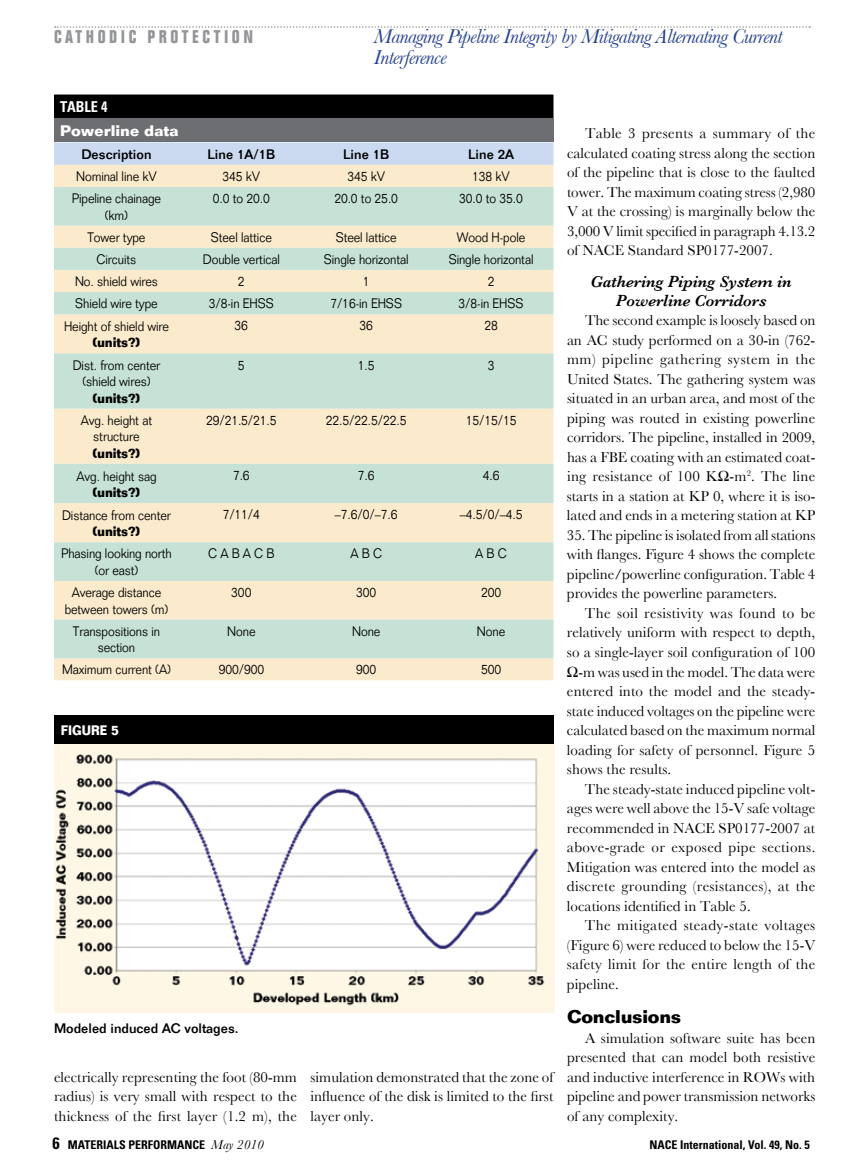
<style>
.page{position:relative;width:864px;height:1175px;background:#fff}
.page>*{position:absolute;margin:0;border:0;box-sizing:border-box;transform-origin:0 0}
.t1{font:italic 21px/21px "Baskerville";letter-spacing:-.03em;color:#25408f}
.t2{font:700 condensed 18px "Folio";letter-spacing:.2em;color:#939598}
.t3{font:700 18px "Folio";letter-spacing:-.01em;color:#000}
.t4{font:italic 600 16.5px/18.5px "Baskerville";letter-spacing:-.005em;color:#000;text-align:center}
.t5{font:15px/19.5px "Baskerville";color:#000;text-align:justify}
.t6{font:15px "Baskerville";letter-spacing:.025em;color:#000}
.t7{font:700 15px "Folio";letter-spacing:.005em;color:#fff}
.t8{font:700 condensed 15px "Univers";color:#fff;scale:.95 1}
.t9{font:300 13.5px/16.5px "Folio";letter-spacing:-.005em;color:#000;text-align:center;scale:.9 1}
.t10{font:500 13.5px "Folio";letter-spacing:.005em;color:#000}
.t11{font:700 13.5px "Folio";letter-spacing:-.005em;color:#000;scale:.9 1}
.t12{font:700 13.5px "Folio";color:#fff;scale:.85 1}
.t13{font:700 condensed 12px "Univers";color:#000}
.s1{font-size:16.5px}
.s2{font-family:"Baskerville";font-weight:400;font-style:italic;font-stretch:normal;font-size:13.5px}
</style>
<div class="page">
<img style="left:54px;top:744px;width:500px;height:268px">
<svg style="left:55px;top:26px;width:755px;height:2px"></svg>
<div style="left:54px;top:716px;width:500px;height:28px;background:#000"></div>
<div style="left:54px;top:94px;width:500px;height:24px;background:#000"></div>
<div style="left:54px;top:118px;width:500px;height:24px;background:#6d6e71"></div>
<svg style="left:54px;top:142px;width:500px;height:23px;background:#ccdaf0"></svg>
<div style="left:54px;top:165px;width:500px;height:515px;background:#fbebcc"></div>
<svg style="left:54px;top:187px;width:500px;height:471px;background:#dee6d1"></svg>
<p class="t2" style="left:54px;top:26px;width:201px">CATHODIC PROTECTION</p>
<h1 class="t1" style="left:374px;top:25px;width:410px">Managing Pipeline Integrity by Mitigating Alternating Current<br>Interference</h1>
<p class="t8" style="left:60px;top:98px;width:51px">table 4</p>
<p class="t7" style="left:60px;top:122px;width:120px">Powerline data</p>
<p class="t10" style="left:81px;top:146px;width:72px">Description</p>
<p class="t10" style="left:207px;top:146px;width:69px">Line 1A/1B</p>
<p class="t10" style="left:343px;top:146px;width:48px">Line 1B</p>
<p class="t10" style="left:468px;top:146px;width:48px">Line 2A</p>
<p class="t9" style="left:76px;top:168px;width:91px">Nominal line kV</p>
<p class="t9" style="left:223px;top:168px;width:43px">345 kV</p>
<p class="t9" style="left:347px;top:168px;width:43px">345 kV</p>
<p class="t9" style="left:472px;top:168px;width:43px">138 kV</p>
<p class="t9" style="left:72px;top:190px;width:101px">Pipeline chainage (km)</p>
<p class="t9" style="left:213px;top:190px;width:65px">0.0 to 20.0</p>
<p class="t9" style="left:334px;top:190px;width:72px">20.0 to 25.0</p>
<p class="t9" style="left:459px;top:190px;width:72px">30.0 to 35.0</p>
<p class="t9" style="left:87px;top:229px;width:66px">Tower type</p>
<p class="t9" style="left:211px;top:229px;width:69px">Steel lattice</p>
<p class="t9" style="left:336px;top:229px;width:69px">Steel lattice</p>
<p class="t9" style="left:457px;top:229px;width:78px">Wood H-pole</p>
<p class="t9" style="left:97px;top:251px;width:46px">Circuits</p>
<p class="t9" style="left:203px;top:251px;width:87px">Double vertical</p>
<p class="t9" style="left:324px;top:251px;width:96px">Single horizontal</p>
<p class="t9" style="left:449px;top:251px;width:96px">Single horizontal</p>
<p class="t9" style="left:75px;top:273px;width:94px">No. shield wires</p>
<p class="t9" style="left:238px;top:273px;width:9px">2</p>
<p class="t9" style="left:363px;top:273px;width:9px">1</p>
<p class="t9" style="left:488px;top:273px;width:9px">2</p>
<p class="t9" style="left:75px;top:295px;width:93px">Shield wire type</p>
<p class="t9" style="left:209px;top:295px;width:74px">3/8-in EHSS</p>
<p class="t9" style="left:330px;top:295px;width:81px">7/16-in EHSS</p>
<p class="t9" style="left:459px;top:295px;width:74px">3/8-in EHSS</p>
<p class="t9" style="left:64px;top:318px;width:118px">Height of shield wire</p>
<p class="t11" style="left:93px;top:334px;width:55px">(units?)</p>
<p class="t9" style="left:235px;top:317px;width:16px">36</p>
<p class="t9" style="left:360px;top:317px;width:16px">36</p>
<p class="t9" style="left:484px;top:317px;width:16px">28</p>
<p class="t9" style="left:73px;top:356px;width:99px">Dist. from center (shield wires)</p>
<p class="t11" style="left:93px;top:389px;width:55px">(units?)</p>
<p class="t9" style="left:238px;top:356px;width:9px">5</p>
<p class="t9" style="left:358px;top:356px;width:20px">1.5</p>
<p class="t9" style="left:488px;top:356px;width:9px">3</p>
<p class="t9" style="left:81px;top:412px;width:81px">Avg. height at structure</p>
<p class="t11" style="left:93px;top:444px;width:55px">(units?)</p>
<p class="t9" style="left:206px;top:412px;width:80px">29/21.5/21.5</p>
<p class="t9" style="left:326px;top:412px;width:91px">22.5/22.5/22.5</p>
<p class="t9" style="left:466px;top:412px;width:58px">15/15/15</p>
<p class="t9" style="left:76px;top:467px;width:90px">Avg. height sag</p>
<p class="t11" style="left:93px;top:484px;width:55px">(units?)</p>
<p class="t9" style="left:233px;top:467px;width:20px">7.6</p>
<p class="t9" style="left:358px;top:467px;width:20px">7.6</p>
<p class="t9" style="left:483px;top:467px;width:20px">4.6</p>
<p class="t9" style="left:62px;top:507px;width:122px">Distance from center</p>
<p class="t11" style="left:93px;top:523px;width:55px">(units?)</p>
<p class="t9" style="left:223px;top:506px;width:43px">7/11/4</p>
<p class="t9" style="left:335px;top:506px;width:71px">–7.6/0/–7.6</p>
<p class="t9" style="left:460px;top:506px;width:71px">–4.5/0/–4.5</p>
<p class="t9" style="left:61px;top:545px;width:125px">Phasing looking north (or east)</p>
<p class="t9" style="left:208px;top:545px;width:75px">C A B A C B</p>
<p class="t9" style="left:350px;top:545px;width:37px">A B C</p>
<p class="t9" style="left:475px;top:545px;width:37px">A B C</p>
<p class="t9" style="left:65px;top:584px;width:117px">Average distance between towers (m)</p>
<p class="t9" style="left:231px;top:584px;width:24px">300</p>
<p class="t9" style="left:356px;top:584px;width:24px">300</p>
<p class="t9" style="left:481px;top:584px;width:24px">200</p>
<p class="t9" style="left:73px;top:622px;width:98px">Transpositions in section</p>
<p class="t9" style="left:227px;top:622px;width:33px">None</p>
<p class="t9" style="left:352px;top:622px;width:33px">None</p>
<p class="t9" style="left:477px;top:622px;width:33px">None</p>
<p class="t9" style="left:62px;top:661px;width:122px">Maximum current (A)</p>
<p class="t9" style="left:219px;top:661px;width:52px">900/900</p>
<p class="t9" style="left:356px;top:661px;width:24px">900</p>
<p class="t9" style="left:481px;top:661px;width:24px">500</p>
<p class="t12" style="left:61px;top:722px;width:70px">FIGURE 5</p>
<p class="t10" style="left:54px;top:1020px;width:186px">Modeled induced AC voltages.</p>
<p class="t5" style="left:54px;top:1066px;width:244px">electrically representing the foot (80-mm radius) is very small with respect to the thickness of the first layer (1.2 m), the</p>
<p class="t5" style="left:310px;top:1066px;width:245px">simulation demonstrated that the zone of influence of the disk is limited to the first layer only.</p>
<p class="t5" style="left:567px;top:124px;width:250px;text-indent:18px">Table 3 presents a summary of the calculated coating stress along the section of the pipeline that is close to the faulted tower. The maximum coating stress (2,980<br>V at the crossing) is marginally below the 3,000 V limit specified in paragraph 4.13.2 of NACE Standard SP0177-2007.</p>
<p class="t4" style="left:590px;top:273px;width:203px">Gathering Piping System in<br>Powerline Corridors</p>
<p class="t5" style="left:567px;top:310px;width:250px;text-indent:18px">The second example is loosely based on an AC study performed on a 30-in (762- mm) pipeline gathering system in the United States. The gathering system was situated in an urban area, and most of the piping was routed in existing powerline corridors. The pipeline, installed in 2009, has a FBE coating with an estimated coat&shy;ing resistance of 100 K -m<sup>2</sup>. The line starts in a station at KP 0, where it is iso&shy;lated and ends in a metering station at KP</p>
<p class="t5" style="left:567px;top:525px;width:250px">35. The pipeline is isolated from all stations with flanges. Figure 4 shows the complete pipeline/powerline configuration. Table 4 provides the powerline parameters.</p>
<p class="t6" style="left:585px;top:604px;width:232px">The soil resistivity was found to be</p>
<p class="t5" style="left:567px;top:622px;width:250px">relatively uniform with respect to depth,</p>
<p class="t5" style="left:567px;top:642px;width:250px">so a single-layer soil configuration of 100</p>
<p class="t5" style="left:578px;top:661px;width:238px">-m was used in the model. The data were</p>
<p class="t5" style="left:567px;top:681px;width:250px">entered into the model and the steady-</p>
<p class="t5" style="left:567px;top:700px;width:250px">state induced voltages on the pipeline were</p>
<p class="t5" style="left:567px;top:720px;width:250px">calculated based on the maximum normal</p>
<p class="t5" style="left:567px;top:739px;width:250px">loading for safety of personnel. Figure 5</p>
<p class="t5" style="left:567px;top:759px;width:106px">shows the results.</p>
<p class="t5" style="left:585px;top:778px;width:232px">The steady-state induced pipeline volt-</p>
<p class="t5" style="left:567px;top:798px;width:250px">ages were well above the 15-V safe voltage</p>
<p class="t5" style="left:567px;top:817px;width:250px">recommended in NACE SP0177-2007 at</p>
<p class="t6" style="left:567px;top:838px;width:250px">above-grade or exposed pipe sections.</p>
<p class="t5" style="left:567px;top:856px;width:250px">Mitigation was entered into the model as</p>
<p class="t6" style="left:567px;top:877px;width:250px">discrete grounding (resistances), at the</p>
<p class="t5" style="left:567px;top:895px;width:185px">locations identified in Table 5.</p>
<p class="t6" style="left:585px;top:916px;width:232px">The mitigated steady-state voltages</p>
<p class="t5" style="left:567px;top:934px;width:250px">(Figure 6) were reduced to below the 15-V</p>
<p class="t5" style="left:567px;top:954px;width:250px">safety limit for the entire length of the</p>
<p class="t5" style="left:567px;top:973px;width:53px">pipeline.</p>
<p class="t3" style="left:567px;top:1005px;width:116px">Conclusions</p>
<p class="t5" style="left:567px;top:1027px;width:250px;text-indent:18px">A simulation software suite has been presented that can model both resistive and inductive interference in ROWs with pipeline and power transmission networks of any complexity.</p>
<p class="t13" style="left:52px;top:1137px;width:213px"><span class="s1">6</span> MATERIALS PERFORMANCE <span class="s2">May 2010</span></p>
<p class="t13" style="left:650px;top:1137px;width:162px">NACE International, Vol. 49, No. 5</p>
</div>
